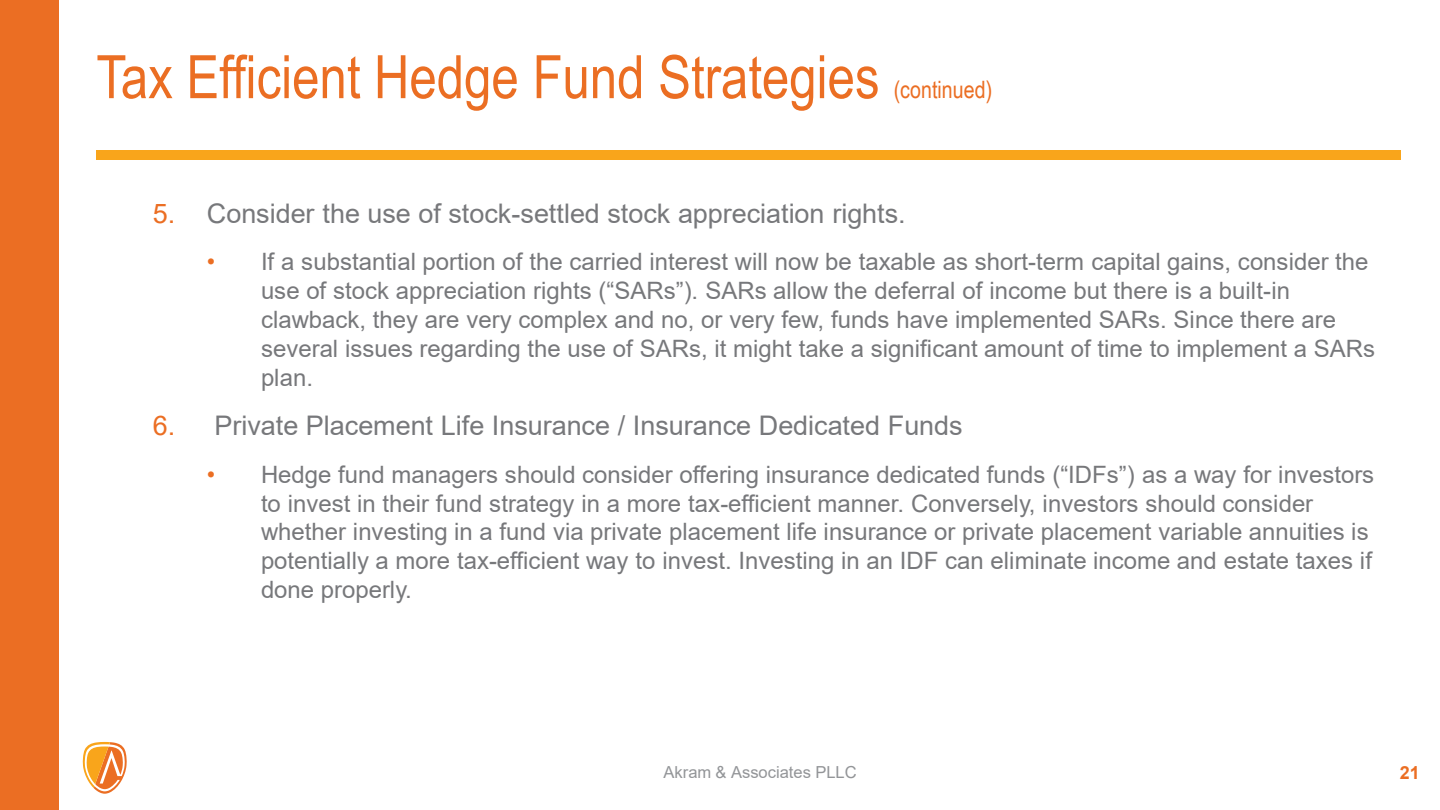
<style>
.page{position:relative;width:1440px;height:810px;background:#fff}
.page>*{position:absolute;margin:0;border:0;box-sizing:border-box;transform-origin:0 0}
.t1{font:60px "Arial Narrow";color:#eb6e23}
.t2{font:27px "Arial";color:#77787b}
.t3{font:24px/28.8px "Arial";color:#77787b}
.t4{font:24px "Arial Narrow";letter-spacing:.005em;color:#eb6e23}
.t5{font:700 18px "Arial";color:#eb6e23}
.t6{font:16.5px "Arial";color:#939598}
.s1{color:#eb6e23}
</style>
<div class="page">
<div style="left:0;top:0;width:59px;height:810px;background:#eb6e23"></div>
<svg style="left:83px;top:742px;width:44px;height:52px"></svg>
<div style="left:96px;top:150px;width:1304px;height:10px;background:#f9a51b"></div>
<h1 class="t1" style="left:96px;top:33px;width:785px">Tax Efficient Hedge Fund Strategies</h1>
<p class="t4" style="left:894px;top:72px;width:100px">(continued)</p>
<p class="t2" style="left:153px;top:195px;width:754px"><span class="s1">5.</span> Consider the use of stock-settled stock appreciation rights.</p>
<p class="t3" style="left:261px;top:247px;width:1116px;text-indent:-54px"><span class="s1">•</span> If a substantial portion of the carried interest will now be taxable as short-term capital gains, consider the use of stock appreciation rights (“SARs”). SARs allow the deferral of income but there is a built-in clawback, they are very complex and no, or very few, funds have implemented SARs. Since there are several issues regarding the use of SARs, it might take a significant amount of time to implement a SARs plan.</p>
<p class="t2" style="left:153px;top:407px;width:811px"><span class="s1">6.</span> Private Placement Life Insurance / Insurance Dedicated Funds</p>
<p class="t3" style="left:261px;top:460px;width:1115px;text-indent:-54px"><span class="s1">•</span> Hedge fund managers should consider offering insurance dedicated funds (“IDFs”) as a way for investors to invest in their fund strategy in a more tax-efficient manner. Conversely, investors should consider whether investing in a fund via private placement life insurance or private placement variable annuities is potentially a more tax-efficient way to invest. Investing in an IDF can eliminate income and estate taxes if done properly.</p>
<p class="t6" style="left:663px;top:761px;width:195px">Akram &amp; Associates PLLC</p>
<p class="t5" style="left:1400px;top:760px;width:22px">21</p>
</div>
